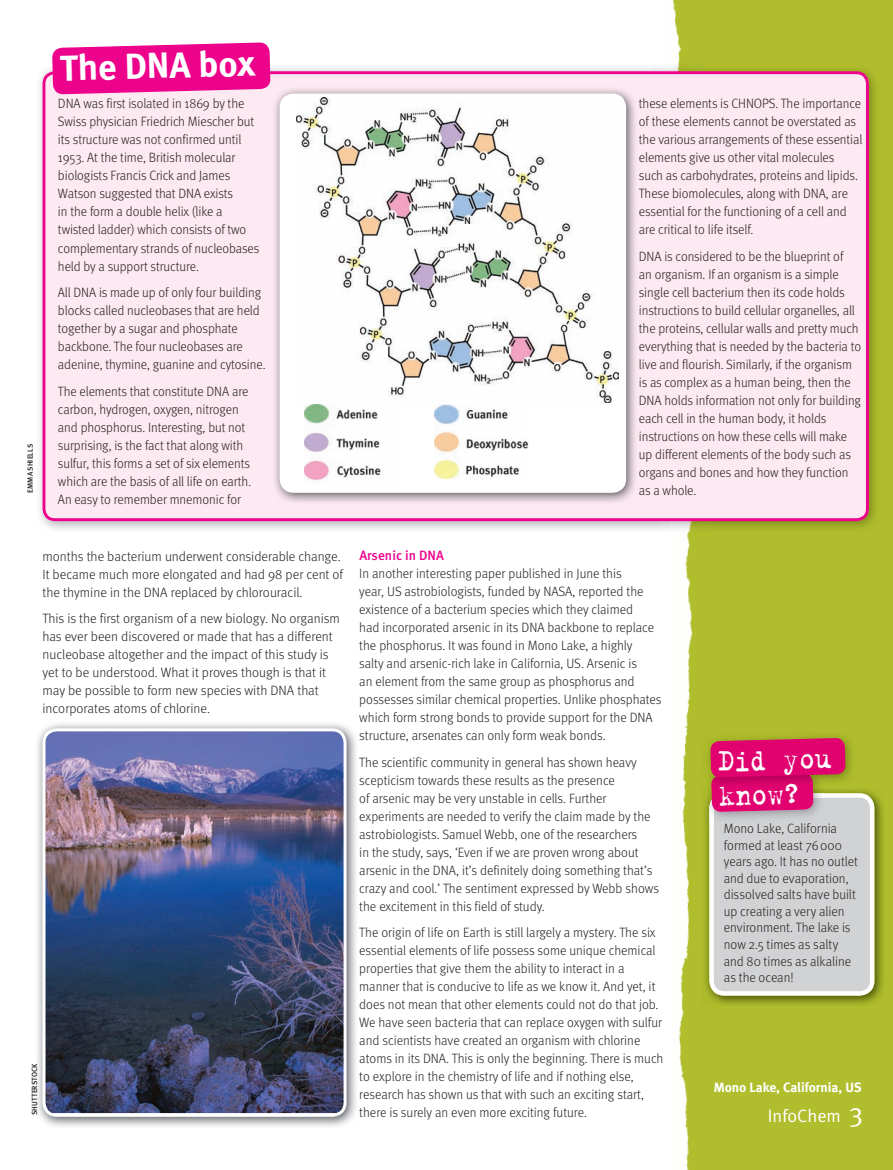
<style>
.page{position:relative;width:893px;height:1170px;background:#fff}
.page>*{position:absolute;margin:0;border:0;box-sizing:border-box;transform-origin:0 0}
.t1{font:700 36.15px "Meta";color:#fff}
.t2{font:33px "Trixie";color:#fff;scale:.9 1}
.t3{font:18px "Meta Normal";color:#fff}
.t4{font:300 13.5px/18px "Meta";letter-spacing:-.005em;color:#231f20}
.t5{font:300 13.5px/18px "Meta";letter-spacing:-.005em;color:#231f20;scale:.96 1}
.t6{font:700 13.5px "Meta";color:#fff}
.t7{font:500 7.5px "Meta";letter-spacing:.01em;color:#231f20}
.s1{font-weight:500;color:#ed028c}
.s2{font-size:27px}
</style>
<div class="page">
<div style="left:722px;top:0;width:171px;height:1169px;background:#b0be2d"></div>
<img style="left:673px;top:0;width:49px;height:1169px">
<img style="left:39px;top:64px;width:613px;height:51px">
<img style="left:39px;top:115px;width:47px;height:415px">
<img style="left:703px;top:64px;width:177px;height:468px">
<img style="left:652px;top:67px;width:19px;height:465px">
<img style="left:670px;top:64px;width:33px;height:7px">
<img style="left:671px;top:521px;width:40px;height:11px">
<div style="left:43px;top:71px;width:826px;height:450px;background:#fce9f1"></div>
<svg style="left:53px;top:43px;width:217px;height:167px"></svg>
<img style="left:37px;top:723px;width:319px;height:404px">
<img style="left:44px;top:729px;width:301px;height:383px">
<div style="left:43px;top:728px;width:304px;height:388px;border:3px solid #fff;border-radius:13px"></div>
<img style="left:272px;top:86px;width:365px;height:418px">
<div style="left:281px;top:95px;width:344px;height:396px;background:#fff;border-radius:12px"></div>
<img style="left:296px;top:98px;width:323px;height:305px">
<div style="left:280px;top:94px;width:346px;height:399px;border:3px solid #fff;border-radius:12px"></div>
<img style="left:304px;top:404px;width:77px;height:79px">
<img style="left:434px;top:404px;width:94px;height:74px">
<img style="left:702px;top:785px;width:184px;height:221px">
<img style="left:703px;top:730px;width:153px;height:7px">
<svg style="left:703px;top:737px;width:171px;height:258px"></svg>
<p class="t7" style="left:26px;top:493px;width:50px;rotate:-90deg">EMMA SHIELLS</p>
<p class="t1" style="left:59px;top:46px;width:196px;rotate:-2deg">The DNA box</p>
<p class="t5" style="left:58px;top:95px;width:211px">DNA was first isolated in 1869 by the Swiss physician Friedrich Miescher but its structure was not confirmed until 1953. At the time, British molecular biologists Francis Crick and James Watson suggested that DNA exists<br>in the form a double helix (like a twisted ladder) which consists of two complementary strands of nucleobases held by a support structure.</p>
<p class="t5" style="left:58px;top:283px;width:218px">All DNA is made up of only four building blocks called nucleobases that are held together by a sugar and phosphate backbone. The four nucleobases are adenine, thymine, guanine and cytosine.</p>
<p class="t5" style="left:58px;top:382px;width:203px">The elements that constitute DNA are carbon, hydrogen, oxygen, nitrogen and phosphorus. Interesting, but not surprising, is the fact that along with sulfur, this forms a set of six elements which are the basis of all life on earth.<br>An easy to remember mnemonic for</p>
<p class="t5" style="left:639px;top:95px;width:234px">these elements is CHNOPS. The importance of these elements cannot be overstated as the various arrangements of these essential elements give us other vital molecules<br>such as carbohydrates, proteins and lipids.<br>These biomolecules, along with DNA, are essential for the functioning of a cell and are critical to life itself.</p>
<p class="t5" style="left:639px;top:247px;width:233px">DNA is considered to be the blueprint of<br>an organism. If an organism is a simple single cell bacterium then its code holds instructions to build cellular organelles, all the proteins, cellular walls and pretty much everything that is needed by the bacteria to live and flourish. Similarly, if the organism is as complex as a human being, then the DNA holds information not only for building each cell in the human body, it holds instructions on how these cells will make up different elements of the body such as organs and bones and how they function as a whole.</p>
<p class="t4" style="left:43px;top:546px;width:302px">months the bacterium underwent considerable change.<br>It became much more elongated and had 98 per cent of the thymine in the DNA replaced by chlorouracil.</p>
<p class="t4" style="left:43px;top:609px;width:299px">This is the first organism of a new biology. No organism has ever been discovered or made that has a different nucleobase altogether and the impact of this study is yet to be understood. What it proves though is that it may be possible to form new species with DNA that incorporates atoms of chlorine.</p>
<p class="t7" style="left:30px;top:1115px;width:53px;rotate:-90deg">SHUTTERSTOCK</p>
<p class="t4" style="left:359px;top:546px;width:304px"><span class="s1">Arsenic in DNA<br></span>In another interesting paper published in June this<br>year, US astrobiologists, funded by NASA, reported the existence of a bacterium species which they claimed<br>had incorporated arsenic in its DNA backbone to replace the phosphorus. It was found in Mono Lake, a highly<br>salty and arsenic-rich lake in California, US. Arsenic is<br>an element from the same group as phosphorus and possesses similar chemical properties. Unlike phosphates which form strong bonds to provide support for the DNA structure, arsenates can only form weak bonds.</p>
<p class="t4" style="left:359px;top:753px;width:301px">The scientific community in general has shown heavy scepticism towards these results as the presence<br>of arsenic may be very unstable in cells. Further experiments are needed to verify the claim made by the astrobiologists. Samuel Webb, one of the researchers<br>in the study, says, ‘Even if we are proven wrong about arsenic in the DNA, it’s definitely doing something that’s crazy and cool.’ The sentiment expressed by Webb shows the excitement in this field of study.</p>
<p class="t4" style="left:359px;top:923px;width:305px">The origin of life on Earth is still largely a mystery. The six essential elements of life possess some unique chemical properties that give them the ability to interact in a manner that is conducive to life as we know it. And yet, it does not mean that other elements could not do that job.<br>We have seen bacteria that can replace oxygen with sulfur and scientists have created an organism with chlorine atoms in its DNA. This is only the beginning. There is much to explore in the chemistry of life and if nothing else, research has shown us that with such an exciting start, there is surely an even more exciting future.</p>
<p class="t2" style="left:718px;top:738px;width:128px;rotate:-1deg">Did you</p>
<p class="t2" style="left:719px;top:773px;width:92px;rotate:-1deg">know?</p>
<p class="t4" style="left:724px;top:820px;width:136px;line-height:16.5px">Mono Lake, California formed at least 76 000 years ago. It has no outlet and due to evaporation, dissolved salts have built up creating a very alien environment. The lake is now 2.5 times as salty and 80 times as alkaline as the ocean!</p>
<p class="t6" style="left:714px;top:1078px;width:150px">Mono Lake, California, US</p>
<p class="t3" style="left:768px;top:1105px;width:97px">InfoChem <span class="s2">3</span></p>
</div>
